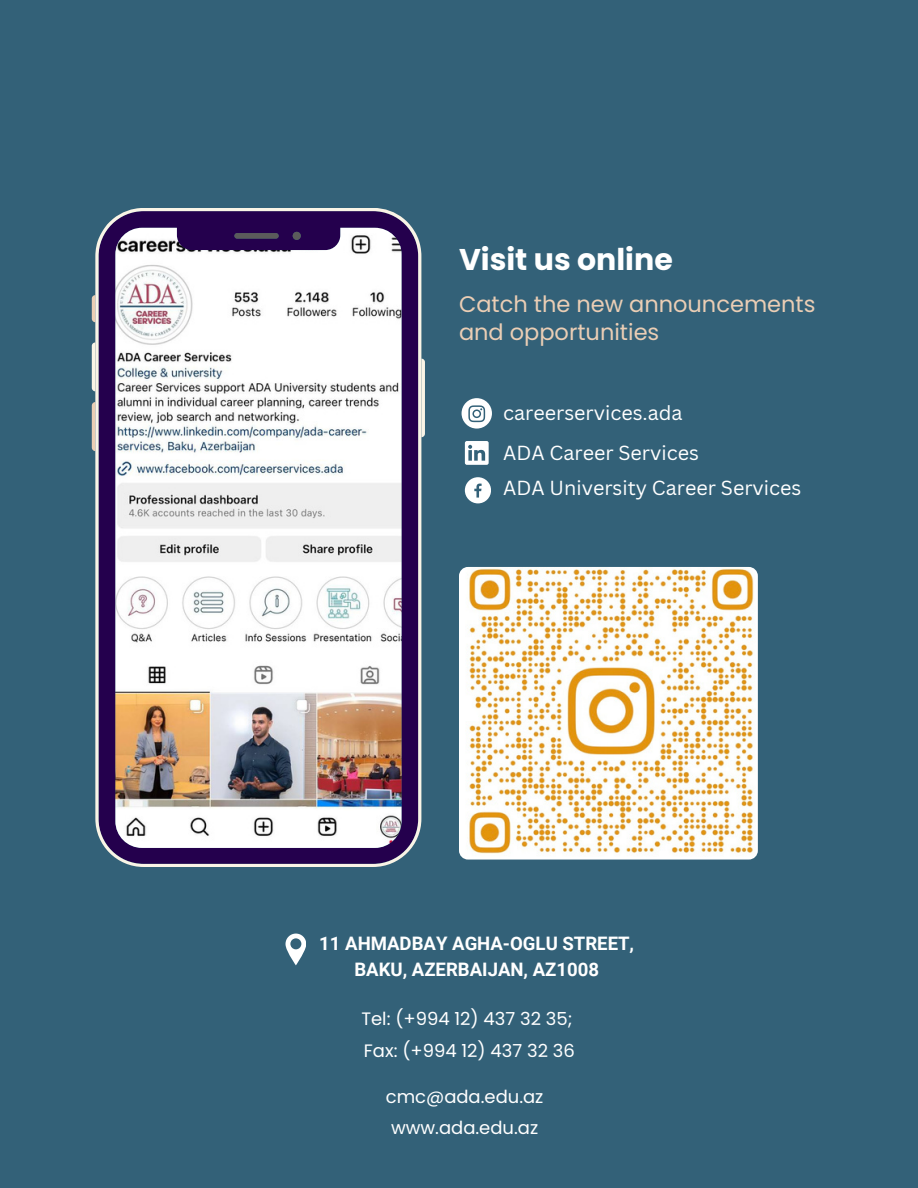
<style>
.page{position:relative;width:918px;height:1188px;background:#336178}
.page>*{position:absolute;margin:0;border:0;box-sizing:border-box;transform-origin:0 0}
.t1{font:700 30px "Poppins";color:#fff}
.t2{font:22.5px "Poppins";color:#ebceb5}
.t3{font:19.8px "Canva Sans";color:#fff}
.t4{font:700 18.6px "Roboto";color:#fff}
.t5{font:18px "Poppins";color:#fff}
</style>
<div class="page">
<svg style="left:92px;top:295px;width:3px;height:27px"></svg>
<svg style="left:92px;top:342px;width:3px;height:49px"></svg>
<svg style="left:92px;top:402px;width:3px;height:49px"></svg>
<svg style="left:421px;top:359px;width:4px;height:78px"></svg>
<img style="left:95px;top:208px;width:326px;height:659px">
<svg style="left:465px;top:441px;width:23px;height:24px"></svg>
<img style="left:459px;top:567px;width:299px;height:292px;border-radius:9px">
<svg style="left:462px;top:398px;width:30px;height:31px"></svg>
<svg style="left:465px;top:477px;width:26px;height:26px"></svg>
<svg style="left:286px;top:934px;width:20px;height:31px"></svg>
<p class="t1" style="left:459px;top:239px;width:215px">Visit us online</p>
<p class="t2" style="left:459px;top:288px;width:358px">Catch the new announcements</p>
<p class="t2" style="left:459px;top:316px;width:202px">and opportunities</p>
<p class="t3" style="left:503px;top:399px;width:181px">careerservices.ada</p>
<p class="t3" style="left:503px;top:439px;width:197px">ADA Career Services</p>
<p class="t3" style="left:503px;top:474px;width:300px">ADA University Career Services</p>
<p class="t4" style="left:319px;top:933px;width:316px">11 AHMADBAY AGHA-OGLU STREET,</p>
<p class="t4" style="left:354px;top:958px;width:246px">BAKU, AZERBAIJAN, AZ1008</p>
<p class="t5" style="left:361px;top:1006px;width:212px">Tel: (+994 12) 437 32 35;</p>
<p class="t5" style="left:364px;top:1038px;width:212px">Fax: (+994 12) 437 32 36</p>
<p class="t5" style="left:386px;top:1084px;width:159px">cmc@ada.edu.az</p>
<p class="t5" style="left:391px;top:1116px;width:149px">www.ada.edu.az</p>
</div>
